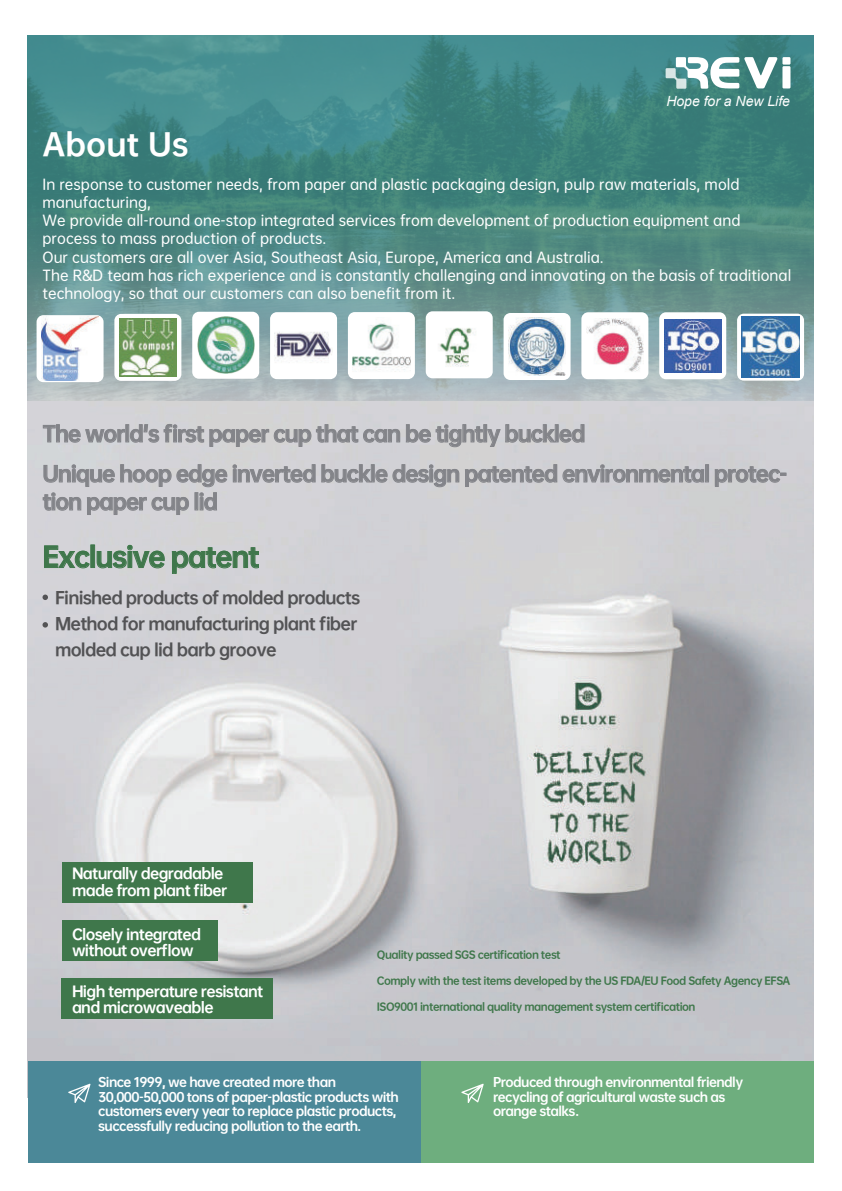
<style>
.page{position:relative;width:842px;height:1191px;background:#fff}
.page>*{position:absolute;margin:0;border:0;box-sizing:border-box;transform-origin:0 0}
.t1{font:29.2px "OPPO Sans H";color:#fff}
.t2{font:26px "OPPO Sans H";letter-spacing:-.05em;color:#3f774b}
.t3{font:20px/40px "OPPO Sans H";letter-spacing:-.05em;color:#838489}
.t4{font:16px/26px "OPPO Sans H";letter-spacing:-.05em;color:#535355}
.t5{font:14px/18px "OPPO Sans M";color:#fff}
.t6{font:14px/16.8px "OPPO Sans H";letter-spacing:-.05em;color:#fff}
.t7{font:italic 14px "Arial";color:#fff}
.t8{font:12px/14.4px "OPPO Sans H";letter-spacing:-.05em;color:#fff}
.t9{font:10px "OPPO Sans H";letter-spacing:-.05em;color:#3f774b}
</style>
<div class="page">
<img style="left:28px;top:401px;width:785px;height:696px">
<div style="left:29px;top:1060px;width:392px;height:102px;background:#4b8898"></div>
<div style="left:421px;top:1060px;width:393px;height:102px;background:#6eae7e"></div>
<svg style="left:68px;top:1083px;width:23px;height:20px"></svg>
<svg style="left:461px;top:1083px;width:23px;height:20px"></svg>
<svg style="left:28px;top:35px;width:785px;height:366px;background:#548e8b"></svg>
<div style="left:62px;top:862px;width:191px;height:41px;background:#3f774b"></div>
<div style="left:62px;top:920px;width:156px;height:41px;background:#3f774b"></div>
<div style="left:62px;top:978px;width:211px;height:41px;background:#3f774b"></div>
<div style="left:37px;top:315px;width:67px;height:67px;background:#fff;border-radius:7px"></div>
<div style="left:114px;top:314px;width:67px;height:67px;background:#fff;border-radius:7px"></div>
<div style="left:192px;top:312px;width:67px;height:67px;background:#fff;border-radius:7px"></div>
<div style="left:270px;top:312px;width:67px;height:67px;background:#fff;border-radius:7px"></div>
<div style="left:348px;top:312px;width:67px;height:67px;background:#fff;border-radius:7px"></div>
<div style="left:426px;top:311px;width:67px;height:67px;background:#fff;border-radius:7px"></div>
<div style="left:504px;top:313px;width:66px;height:67px;background:#fff;border-radius:7px"></div>
<div style="left:581px;top:312px;width:67px;height:67px;background:#fff;border-radius:7px"></div>
<div style="left:659px;top:312px;width:67px;height:67px;background:#fff;border-radius:7px"></div>
<svg style="left:737px;top:314px;width:67px;height:67px"></svg>
<img style="left:41px;top:317px;width:58px;height:63px">
<img style="left:119px;top:319px;width:58px;height:57px">
<img style="left:197px;top:316px;width:57px;height:58px">
<img style="left:275px;top:332px;width:57px;height:29px">
<img style="left:353px;top:323px;width:57px;height:49px">
<img style="left:438px;top:327px;width:37px;height:40px">
<img style="left:508px;top:318px;width:58px;height:57px">
<img style="left:586px;top:318px;width:58px;height:54px">
<img style="left:664px;top:319px;width:57px;height:53px">
<img style="left:742px;top:316px;width:57px;height:62px">
<svg style="left:43px;top:424px;width:357px;height:23px;background:#c0c1c4"></svg>
<svg style="left:406px;top:424px;width:178px;height:23px;background:#bebec1"></svg>
<svg style="left:233px;top:464px;width:226px;height:23px;background:#bebec2"></svg>
<svg style="left:465px;top:464px;width:239px;height:23px;background:#bdbdc1"></svg>
<div style="left:705px;top:464px;width:4px;height:18px;border:1px solid #838489"></div>
<svg style="left:715px;top:466px;width:71px;height:21px"></svg>
<svg style="left:43px;top:464px;width:184px;height:51px;background:#c2c2c6"></svg>
<svg style="left:44px;top:545px;width:46px;height:23px"></svg>
<div style="left:91px;top:545px;width:4px;height:23px;border:1px solid #3f774b"></div>
<svg style="left:97px;top:545px;width:68px;height:23px;background:#afbcb4"></svg>
<svg style="left:172px;top:547px;width:87px;height:27px;background:#b2beb7"></svg>
<svg style="left:43px;top:594px;width:5px;height:6px"></svg>
<svg style="left:43px;top:622px;width:5px;height:5px"></svg>
<div style="left:782px;top:66px;width:8px;height:22px;background:#fff"></div>
<div style="left:782px;top:57px;width:8px;height:8px;background:#fff"></div>
<svg style="left:666px;top:57px;width:112px;height:32px"></svg>
<p class="t7" style="left:666px;top:92px;width:125px">Hope for a New Life</p>
<h1 class="t1" style="left:43px;top:118px;width:148px">About Us</h1>
<p class="t5" style="left:43px;top:175px;width:750px">In response to customer needs, from paper and plastic packaging design, pulp raw materials, mold manufacturing,<br>We provide all-round one-stop integrated services from development of production equipment and process to mass production of products.<br>Our customers are all over Asia, Southeast Asia, Europe, America and Australia.<br>The R&amp;D team has rich experience and is constantly challenging and innovating on the basis of traditional technology, so that our customers can also benefit from it.</p>
<h3 class="t3" style="left:43px;top:412px;width:746px">The world's first paper cup that can be tightly buckled<br>Unique hoop edge inverted buckle design patented environmental protec-</h3>
<h3 class="t3" style="left:43px;top:480px;width:177px">tion paper cup lid</h3>
<h2 class="t2" style="left:43px;top:533px;width:219px">Exclusive patent</h2>
<p class="t4" style="left:55px;top:583px;width:307px">Finished products of molded products<br>Method for manufacturing plant fiber molded cup lid barb groove</p>
<p class="t6" style="left:72px;top:864px;width:157px">Naturally degradable made from plant fiber</p>
<p class="t6" style="left:72px;top:924px;width:131px">Closely integrated without overflow</p>
<p class="t6" style="left:72px;top:981px;width:193px">High temperature resistant and microwaveable</p>
<p class="t9" style="left:377px;top:946px;width:185px">Quality passed SGS certification test</p>
<p class="t9" style="left:377px;top:972px;width:415px">Comply with the test items developed by the US FDA/EU Food Safety Agency EFSA</p>
<p class="t9" style="left:377px;top:998px;width:320px">ISO9001 international quality management system certification</p>
<p class="t8" style="left:98px;top:1074px;width:302px">Since 1999, we have created more than 30,000-50,000 tons of paper-plastic products with customers every year to replace plastic products, successfully reducing pollution to the earth.</p>
<p class="t8" style="left:493px;top:1074px;width:252px">Produced through environmental friendly recycling of agricultural waste such as orange stalks.</p>
</div>
